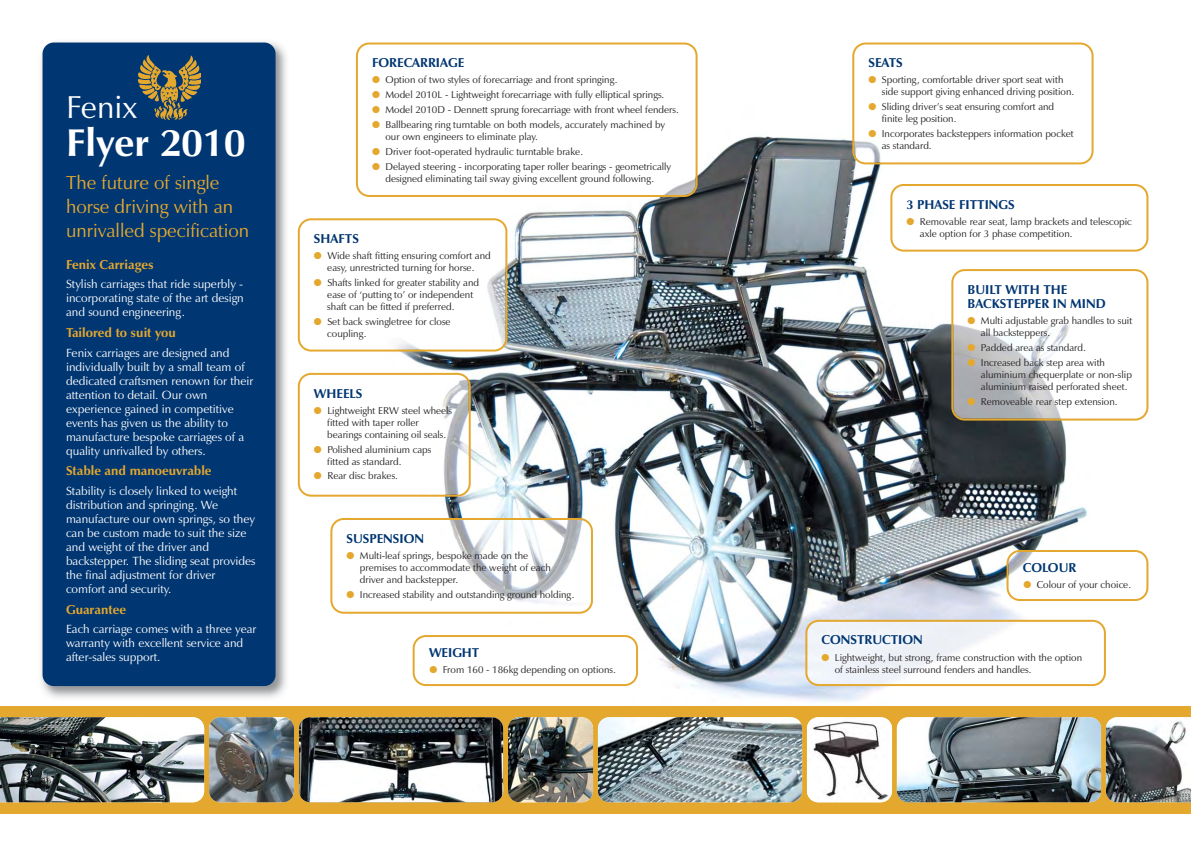
<style>
.page{position:relative;width:1191px;height:842px;background:#fff}
.page>*{position:absolute;margin:0;border:0;box-sizing:border-box;transform-origin:0 0}
.t1{font:700 39px "Zapf Humanist 601 BT";color:#fff}
.t2{font:32px "Zapf Humanist 601 BT";color:#fff}
.t3{font:19px/23.7px "Zapf Humanist 601 BT";color:#e5a82e}
.t4{font:700 13px/14px "Zapf Humanist 601 BT";color:#003672}
.t5{font:700 13px "Zapf Humanist 601 BT";color:#e5a82e}
.t6{font:12px/14px "Zapf Humanist 601 BT";color:#fff}
.t7{font:10px/12px "Zapf Humanist 601 BT";color:#231f20}
.s1{color:#e5a82e}
</style>
<div class="page">
<img style="left:385px;top:91px;width:705px;height:611px">
<img style="left:41px;top:42px;width:246px;height:656px">
<div style="left:43px;top:43px;width:232px;height:643px;background:#003672;border-radius:11px"></div>
<div style="left:0;top:706px;width:1191px;height:108px;background:#e5a82e"></div>
<img style="left:138px;top:55px;width:62px;height:64px">
<svg style="left:356px;top:43px;width:341px;height:154px"></svg>
<svg style="left:852px;top:43px;width:241px;height:121px"></svg>
<svg style="left:890px;top:184px;width:258px;height:68px"></svg>
<svg style="left:951px;top:269px;width:197px;height:152px"></svg>
<svg style="left:1006px;top:550px;width:142px;height:51px"></svg>
<svg style="left:412px;top:635px;width:226px;height:51px"></svg>
<svg style="left:805px;top:620px;width:301px;height:66px"></svg>
<svg style="left:298px;top:218px;width:209px;height:134px"></svg>
<svg style="left:298px;top:373px;width:173px;height:124px"></svg>
<svg style="left:330px;top:518px;width:263px;height:96px"></svg>
<svg style="left:0;top:717px;width:193px;height:85px;background:#747a7d"></svg>
<img style="left:193px;top:717px;width:11px;height:85px">
<img style="left:209px;top:717px;width:85px;height:85px;border-radius:11px">
<img style="left:299px;top:717px;width:204px;height:85px;border-radius:11px">
<img style="left:508px;top:717px;width:85px;height:85px;border-radius:11px">
<img style="left:598px;top:717px;width:204px;height:85px;border-radius:11px">
<img style="left:807px;top:717px;width:85px;height:85px;border-radius:11px">
<img style="left:897px;top:717px;width:204px;height:85px;border-radius:11px">
<svg style="left:1117px;top:717px;width:74px;height:85px;background:#828487"></svg>
<img style="left:1106px;top:717px;width:11px;height:85px">
<p class="t2" style="left:66px;top:91px;width:73px">Fenix</p>
<p class="t1" style="left:66px;top:123px;width:181px">Flyer 2010</p>
<p class="t3" style="left:66px;top:172px;width:185px">The future of single horse driving with an unrivalled specification</p>
<p class="t5" style="left:66px;top:258px;width:89px">Fenix Carriages</p>
<p class="t6" style="left:66px;top:278px;width:179px;text-align:justify">Stylish carriages that ride superbly - incorporating state of the art design and sound engineering.</p>
<p class="t5" style="left:66px;top:326px;width:111px">Tailored to suit you</p>
<p class="t6" style="left:66px;top:346px;width:189px">Fenix carriages are designed and individually built by a small team of dedicated craftsmen renown for their attention to detail. Our own experience gained in competitive events has given us the ability to manufacture bespoke carriages of a quality unrivalled by others.</p>
<p class="t5" style="left:66px;top:464px;width:147px">Stable and manoeuvrable</p>
<p class="t6" style="left:66px;top:484px;width:191px">Stability is closely linked to weight distribution and springing. We manufacture our own springs, so they can be custom made to suit the size and weight of the driver and backstepper. The sliding seat provides the final adjustment for driver comfort and security.</p>
<p class="t5" style="left:66px;top:603px;width:61px">Guarantee</p>
<p class="t6" style="left:66px;top:623px;width:192px">Each carriage comes with a three year warranty with excellent service and after-sales support.</p>
<p class="t4" style="left:372px;top:56px;width:94px">FORECARRIAGE</p>
<p class="t7" style="left:372px;top:74px;width:247px"><span class="s1">●</span> Option of two styles of forecarriage and front springing.</p>
<p class="t7" style="left:372px;top:89px;width:294px"><span class="s1">●</span> Model 2010L - Lightweight forecarriage with fully elliptical springs.</p>
<p class="t7" style="left:372px;top:104px;width:308px"><span class="s1">●</span> Model 2010D - Dennett sprung forecarriage with front wheel fenders.</p>
<p class="t7" style="left:385px;top:119px;width:281px;text-indent:-13px"><span class="s1">●</span> Ballbearing ring turntable on both models, accurately machined by our own engineers to eliminate play.</p>
<p class="t7" style="left:372px;top:146px;width:212px"><span class="s1">●</span> Driver foot-operated hydraulic turntable brake.</p>
<p class="t7" style="left:372px;top:161px;width:300px;text-align:center"><span class="s1">●</span> Delayed steering - incorporating taper roller bearings - geometrically designed eliminating tail sway giving excellent ground following.</p>
<p class="t4" style="left:314px;top:232px;width:46px">SHAFTS</p>
<p class="t7" style="left:314px;top:250px;width:178px;text-align:center"><span class="s1">●</span> Wide shaft fitting ensuring comfort and easy, unrestricted turning for horse.</p>
<p class="t7" style="left:327px;top:277px;width:153px;text-indent:-13px"><span class="s1">●</span> Shafts linked for greater stability and ease of ‘putting to’ or independent shaft can be fitted if preferred.</p>
<p class="t7" style="left:327px;top:316px;width:125px;text-indent:-13px"><span class="s1">●</span> Set back swingletree for close coupling.</p>
<p class="t4" style="left:314px;top:387px;width:50px">WHEELS</p>
<p class="t7" style="left:327px;top:405px;width:126px;text-indent:-13px"><span class="s1">●</span> Lightweight ERW steel wheels fitted with taper roller bearings containing oil seals.</p>
<p class="t7" style="left:327px;top:444px;width:106px;text-indent:-13px"><span class="s1">●</span> Polished aluminium caps fitted as standard.</p>
<p class="t7" style="left:314px;top:470px;width:85px"><span class="s1">●</span> Rear disc brakes.</p>
<p class="t4" style="left:346px;top:532px;width:79px">SUSPENSION</p>
<p class="t7" style="left:360px;top:550px;width:192px;text-indent:-13px"><span class="s1">●</span> Multi-leaf springs, bespoke made on the premises to accommodate the weight of each driver and backstepper.</p>
<p class="t7" style="left:346px;top:589px;width:229px"><span class="s1">●</span> Increased stability and outstanding ground holding.</p>
<p class="t4" style="left:429px;top:646px;width:52px">WEIGHT</p>
<p class="t7" style="left:429px;top:664px;width:188px"><span class="s1">●</span> From 160 - 186kg depending on options.</p>
<p class="t4" style="left:868px;top:56px;width:36px">SEATS</p>
<p class="t7" style="left:881px;top:74px;width:194px;text-indent:-13px"><span class="s1">●</span> Sporting, comfortable driver sport seat with side support giving enhanced driving position.</p>
<p class="t7" style="left:881px;top:101px;width:174px;text-indent:-13px"><span class="s1">●</span> Sliding driver’s seat ensuring comfort and finite leg position.</p>
<p class="t7" style="left:881px;top:128px;width:193px;text-indent:-13px"><span class="s1">●</span> Incorporates backsteppers information pocket as standard.</p>
<p class="t4" style="left:906px;top:198px;width:110px">3 PHASE FITTINGS</p>
<p class="t7" style="left:920px;top:216px;width:213px;text-indent:-13px"><span class="s1">●</span> Removable rear seat, lamp brackets and telescopic axle option for 3 phase competition.</p>
<p class="t4" style="left:967px;top:283px;width:140px">BUILT WITH THE<br>BACKSTEPPER IN MIND</p>
<p class="t7" style="left:981px;top:315px;width:153px;text-indent:-13px"><span class="s1">●</span> Multi adjustable grab handles to suit all backsteppers.</p>
<p class="t7" style="left:967px;top:342px;width:120px"><span class="s1">●</span> Padded area as standard.</p>
<p class="t7" style="left:981px;top:357px;width:152px;text-indent:-13px"><span class="s1">●</span> Increased back step area with aluminium chequerplate or non-slip aluminium raised perforated sheet.</p>
<p class="t7" style="left:967px;top:395px;width:151px"><span class="s1">●</span> Removeable rear step extension.</p>
<p class="t4" style="left:1023px;top:561px;width:55px">COLOUR</p>
<p class="t7" style="left:1023px;top:579px;width:109px"><span class="s1">●</span> Colour of your choice.</p>
<p class="t4" style="left:821px;top:634px;width:103px">CONSTRUCTION</p>
<p class="t7" style="left:835px;top:652px;width:249px;text-indent:-13px"><span class="s1">●</span> Lightweight, but strong, frame construction with the option of stainless steel surround fenders and handles.</p>
</div>
